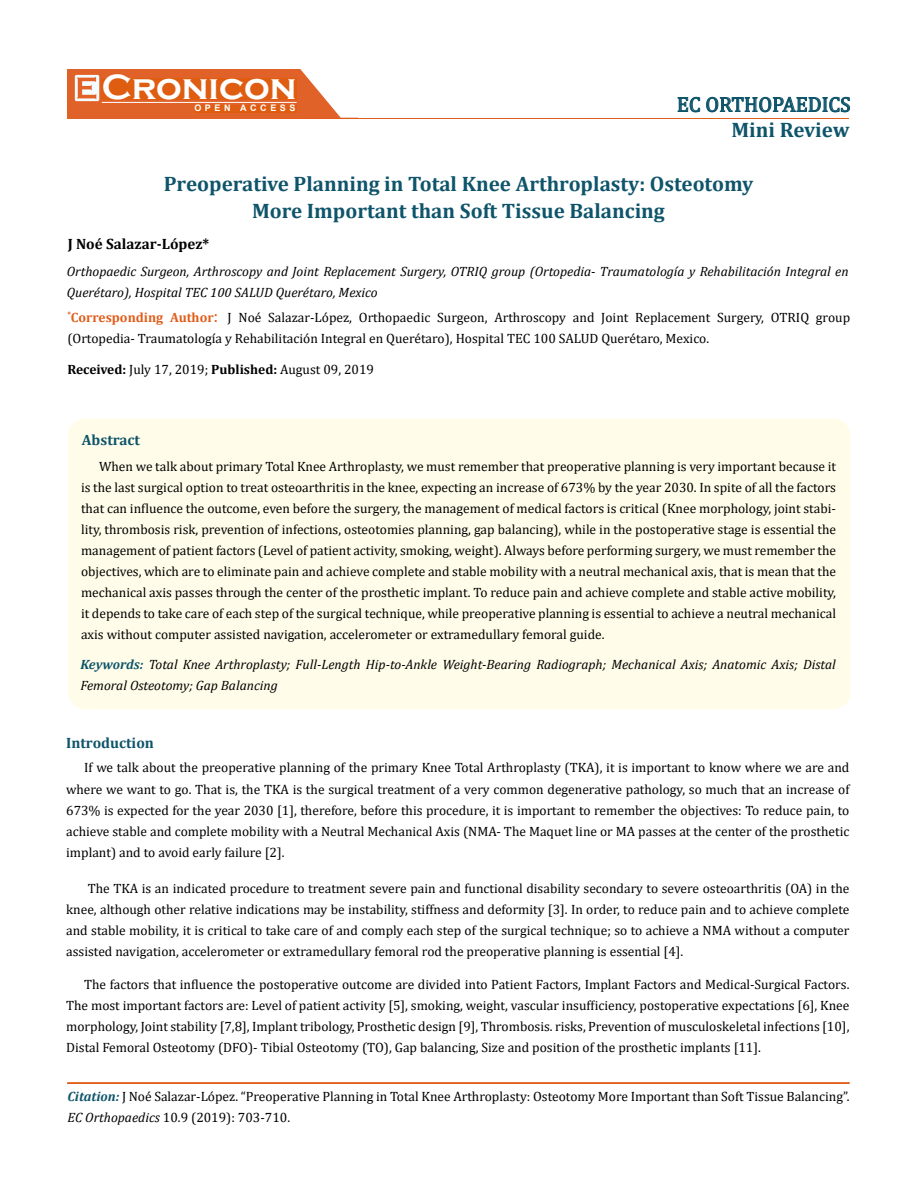
<style>
.page{position:relative;width:917px;height:1190px;background:#fff}
.page>*{position:absolute;margin:0;border:0;box-sizing:border-box;transform-origin:0 0}
.t1{font:700 36px "Copperplate Gothic";color:#fff}
.t2{font:700 21px/27px "Cambria";color:#0e546a;text-align:center}
.t3{font:21px "Cambria";color:#0e546a}
.t4{font:700 15px "Cambria";color:#0e546a}
.t5{font:700 15px "Cambria";color:#000}
.t6{font:13.5px/21px "Cambria";color:#000;text-align:justify}
.t7{font:italic 13.5px/21px "Cambria";color:#000}
.t8{font:700 9px "Arial";letter-spacing:.4em;color:#fff}
.s1{font-weight:700;color:#e05d1a}
.s2{font-size:18px;color:#e05d1a}
.s3{font-weight:700}
.s4{font-weight:700;color:#0e546a}
.s5{font-weight:700;font-style:italic;color:#0e546a}
.s6{font-style:italic}
</style>
<div class="page">
<div style="left:67px;top:70px;width:290px;height:49px;background:#e06228"></div>
<svg style="left:300px;top:69px;width:58px;height:49px"></svg>
<img style="left:75px;top:75px;width:24px;height:26px">
<div style="left:102px;top:79px;width:195px;height:21px;background:#df5d11"></div>
<div style="left:194px;top:105px;width:103px;height:7px;background:#df5d11"></div>
<svg style="left:677px;top:97px;width:173px;height:15px"></svg>
<hr style="left:102px;top:102px;width:194px;height:1px;background:#fff">
<hr style="left:279px;top:118px;width:569px;height:1px;background:#e05d1a">
<hr style="left:67px;top:1083px;width:782px;height:1px;background:#e05d1a">
<div style="left:67px;top:1082px;width:782px;height:1px;border:1px solid #e05d1a"></div>
<div style="left:68px;top:418px;width:782px;height:291px;background:#fffde9;border-radius:18px"></div>
<h1 class="t1" style="left:102px;top:68px;width:196px">Cronicon</h1>
<p class="t8" style="left:194px;top:102px;width:103px">OPEN ACCESS</p>
<h2 class="t3" style="left:676px;top:92px;width:175px">EC ORTHOPAEDICS</h2>
<h2 class="t2" style="left:731px;top:116px;width:120px">Mini Review</h2>
<h2 class="t2" style="left:164px;top:169px;width:591px">Preoperative Planning in Total Knee Arthroplasty: Osteotomy<br>More Important than Soft Tissue Balancing</h2>
<p class="t5" style="left:68px;top:233px;width:143px">J Noé Salazar-López*</p>
<p class="t7" style="left:67px;top:260px;width:783px">Orthopaedic Surgeon, Arthroscopy and Joint Replacement Surgery, OTRIQ group (Ortopedia- Traumatología y Rehabilitación Integral en<br>Querétaro), Hospital TEC 100 SALUD Querétaro, Mexico</p>
<p class="t6" style="left:67px;top:307px;width:784px"><sup>*</sup><span class="s1">Corresponding Author</span><span class="s2">:</span> J Noé Salazar-López, Orthopaedic Surgeon, Arthroscopy and Joint Replacement Surgery, OTRIQ group (Ortopedia- Traumatología y Rehabilitación Integral en Querétaro), Hospital TEC 100 SALUD Querétaro, Mexico.</p>
<p class="t6" style="left:67px;top:358px;width:308px"><span class="s3">Received:</span> July 17, 2019; <span class="s3">Published:</span> August 09, 2019</p>
<p class="t4" style="left:82px;top:429px;width:60px">Abstract</p>
<p class="t6" style="left:81px;top:456px;width:756px;text-indent:18px">When we talk about primary Total Knee Arthroplasty, we must remember that preoperative planning is very important because it is the last surgical option to treat osteoarthritis in the knee, expecting an increase of 673% by the year 2030. In spite of all the factors that can influence the outcome, even before the surgery, the management of medical factors is critical (Knee morphology, joint stabi&shy;lity, thrombosis risk, prevention of infections, osteotomies planning, gap balancing), while in the postoperative stage is essential the management of patient factors (Level of patient activity, smoking, weight). Always before performing surgery, we must remember the objectives, which are to eliminate pain and achieve complete and stable mobility with a neutral mechanical axis, that is mean that the mechanical axis passes through the center of the prosthetic implant. To reduce pain and achieve complete and stable active mobility, it depends to take care of each step of the surgical technique, while preoperative planning is essential to achieve a neutral mechanical axis without computer assisted navigation, accelerometer or extramedullary femoral guide.</p>
<p class="t7" style="left:80px;top:653px;width:757px"><span class="s4">Keywords:</span> Total Knee Arthroplasty; Full-Length Hip-to-Ankle Weight-Bearing Radiograph; Mechanical Axis; Anatomic Axis; Distal<br>Femoral Osteotomy; Gap Balancing</p>
<p class="t4" style="left:66px;top:732px;width:89px">Introduction</p>
<p class="t6" style="left:66px;top:757px;width:784px;text-indent:18px">If we talk about the preoperative planning of the primary Knee Total Arthroplasty (TKA), it is important to know where we are and where we want to go. That is, the TKA is the surgical treatment of a very common degenerative pathology, so much that an increase of 673% is expected for the year 2030 [1], therefore, before this procedure, it is important to remember the objectives: To reduce pain, to achieve stable and complete mobility with a Neutral Mechanical Axis (NMA- The Maquet line or MA passes at the center of the prosthetic implant) and to avoid early failure [2].</p>
<p class="t6" style="left:66px;top:877px;width:784px;text-indent:22px">The TKA is an indicated procedure to treatment severe pain and functional disability secondary to severe osteoarthritis (OA) in the knee, although other relative indications may be instability, stiffness and deformity [3]. In order, to reduce pain and to achieve complete and stable mobility, it is critical to take care of and comply each step of the surgical technique; so to achieve a NMA without a computer assisted navigation, accelerometer or extramedullary femoral rod the preoperative planning is essential [4].</p>
<p class="t6" style="left:66px;top:973px;width:784px;text-indent:18px">The factors that influence the postoperative outcome are divided into Patient Factors, Implant Factors and Medical-Surgical Factors.<br>The most important factors are: Level of patient activity [5], smoking, weight, vascular insufficiency, postoperative expectations [6], Knee morphology, Joint stability [7,8], Implant tribology, Prosthetic design [9], Thrombosis. risks, Prevention of musculoskeletal infections [10], Distal Femoral Osteotomy (DFO)- Tibial Osteotomy (TO), Gap balancing, Size and position of the prosthetic implants [11].</p>
<p class="t6" style="left:67px;top:1085px;width:783px"><span class="s5">Citation:</span> J Noé Salazar-López. “Preoperative Planning in Total Knee Arthroplasty: Osteotomy More Important than Soft Tissue Balancing”.<br><span class="s6">EC Orthopaedics</span> 10.9 (2019): 703-710.</p>
</div>
